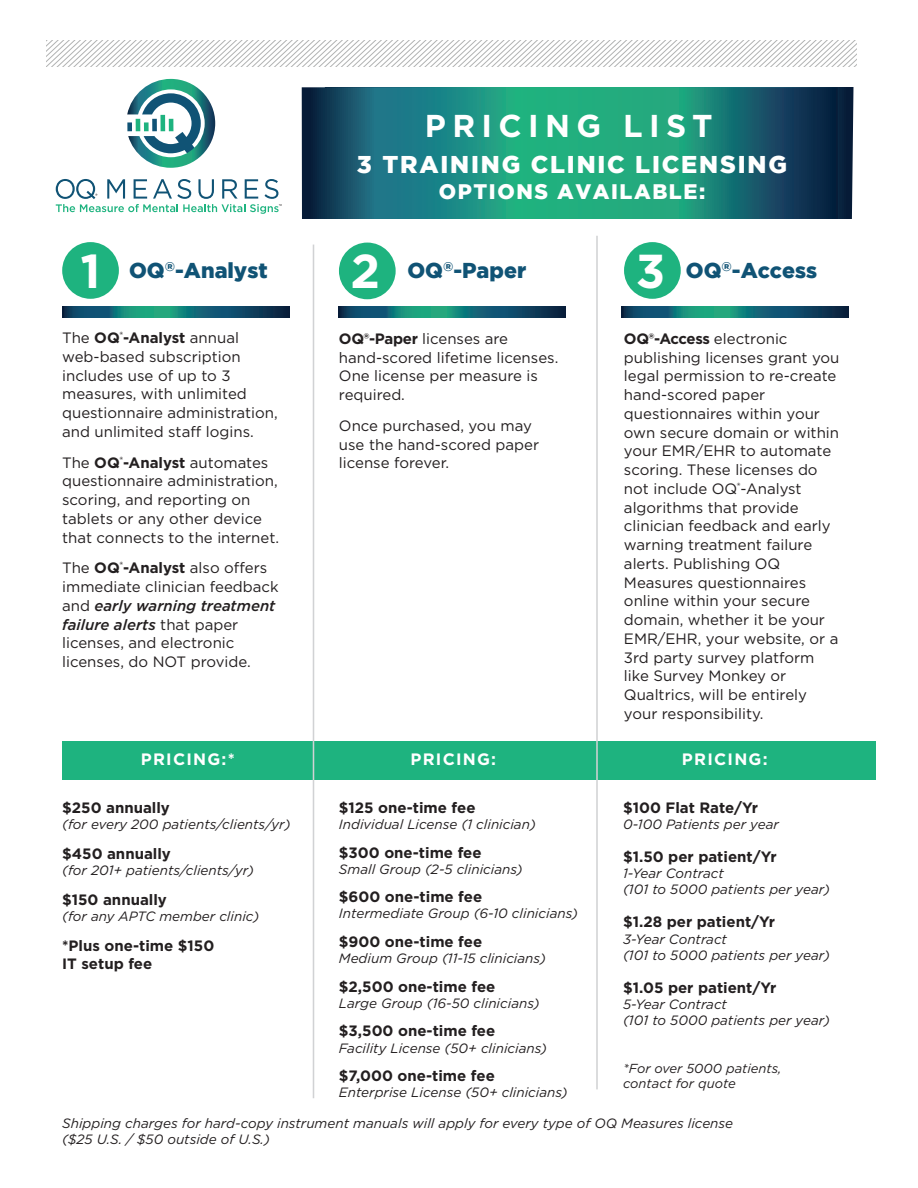
<style>
.page{position:relative;width:918px;height:1188px;background:#fff}
.page>*{position:absolute;margin:0;border:0;box-sizing:border-box;transform-origin:0 0}
.t1{font:700 47.55px "Gotham";color:#fff}
.t2{font:700 31.65px "Gotham";letter-spacing:.2em;color:#fff}
.t3{font:900 24.3px "Gotham";letter-spacing:.075em;color:#fff}
.t4{font:900 21.45px "Gotham";color:#105375}
.t5{font:900 21px "Gotham";letter-spacing:.075em;color:#fff}
.t6{font:700 16.5px "Gotham";letter-spacing:.075em;color:#fff}
.t7{font:15px/18.8px "Gotham";color:#231f20}
.t8{font:700 15px/18px "Gotham";color:#231f20}
.t9{font:italic 13.5px/16.2px "Gotham";color:#231f20}
.t10{font:italic 13.05px/15px "Gotham";color:#231f20}
.s1{font-weight:700}
.s2{font-weight:500;font-style:italic}
</style>
<div class="page">
<div style="left:62px;top:741px;width:813px;height:39px;background:#1eb37f"></div>
<svg style="left:56px;top:179px;width:226px;height:35px"></svg>
<svg style="left:127px;top:79px;width:88px;height:89px"></svg>
<svg style="left:47px;top:41px;width:809px;height:25px"></svg>
<svg style="left:838px;top:87px;width:16px;height:132px;background:#1b314a"></svg>
<svg style="left:302px;top:87px;width:536px;height:132px;background:#1a7d74"></svg>
<svg style="left:62px;top:307px;width:227px;height:10px;background:#12636d"></svg>
<svg style="left:339px;top:307px;width:227px;height:10px;background:#12636d"></svg>
<svg style="left:621px;top:307px;width:227px;height:10px;background:#12636d"></svg>
<div style="left:62px;top:242px;width:57px;height:57px;background:#1eb37f;border-radius:50%"></div>
<div style="left:624px;top:242px;width:57px;height:57px;background:#1eb37f;border-radius:50%"></div>
<div style="left:339px;top:243px;width:57px;height:56px;background:#1eb37f;border-radius:50%"></div>
<hr style="left:313px;top:245px;width:1px;height:853px;background:#d1d2d4">
<hr style="left:596px;top:236px;width:2px;height:853px;background:#d1d2d4">
<h2 class="t2" style="left:425px;top:104px;width:289px">PRICING LIST</h2>
<h3 class="t3" style="left:357px;top:151px;width:432px">3 TRAINING CLINIC LICENSING</h3>
<h3 class="t5" style="left:439px;top:179px;width:268px">OPTIONS AVAILABLE:</h3>
<h1 class="t1" style="left:81px;top:239px;width:22px">1</h1>
<h1 class="t1" style="left:351px;top:239px;width:31px">2</h1>
<h1 class="t1" style="left:636px;top:239px;width:31px">3</h1>
<h3 class="t4" style="left:129px;top:258px;width:140px">OQ<sup>®</sup>-Analyst</h3>
<h3 class="t4" style="left:686px;top:258px;width:133px">OQ<sup>®</sup>-Access</h3>
<h3 class="t4" style="left:407px;top:258px;width:120px">OQ<sup>®</sup>-Paper</h3>
<p class="t7" style="left:62px;top:328px;width:217px">The <span class="s1">OQ</span><sup>®</sup><span class="s1">-Analyst</span> annual web-based subscription includes use of up to 3 measures, with unlimited questionnaire administration, and unlimited staff logins.</p>
<p class="t7" style="left:62px;top:453px;width:218px">The <span class="s1">OQ</span><sup>®</sup><span class="s1">-Analyst</span> automates questionnaire administration, scoring, and reporting on tablets or any other device that connects to the internet.</p>
<p class="t7" style="left:62px;top:558px;width:218px">The <span class="s1">OQ</span><sup>®</sup><span class="s1">-Analyst</span> also offers immediate clinician feedback and <span class="s2">early warning treatment failure alerts</span> that paper licenses, and electronic licenses, do NOT provide.</p>
<p class="t7" style="left:339px;top:329px;width:221px"><span class="s1">OQ®-Paper</span> licenses are hand-scored lifetime licenses.<br>One license per measure is required.</p>
<p class="t7" style="left:339px;top:416px;width:202px">Once purchased, you may use the hand-scored paper license forever.</p>
<p class="t7" style="left:624px;top:329px;width:217px"><span class="s1">OQ®-Access</span> electronic publishing licenses grant you legal permission to re-create hand-scored paper questionnaires within your own secure domain or within your EMR/EHR to automate scoring. These licenses do not include OQ<sup>®</sup>-Analyst algorithms that provide clinician feedback and early warning treatment failure alerts. Publishing OQ<br>Measures questionnaires online within your secure domain, whether it be your<br>EMR/EHR, your website, or a<br>3rd party survey platform like Survey Monkey or<br>Qualtrics, will be entirely your responsibility.</p>
<p class="t6" style="left:141px;top:749px;width:96px">PRICING:*</p>
<p class="t6" style="left:410px;top:749px;width:87px">PRICING:</p>
<p class="t6" style="left:682px;top:749px;width:87px">PRICING:</p>
<p class="t8" style="left:623px;top:798px;width:136px">$100 Flat Rate/Yr</p>
<p class="t9" style="left:623px;top:816px;width:157px">0-100 Patients per year</p>
<p class="t8" style="left:623px;top:848px;width:155px">$1.50 per patient/Yr</p>
<p class="t9" style="left:623px;top:865px;width:209px">1-Year Contract<br>(101 to 5000 patients per year)</p>
<p class="t8" style="left:623px;top:913px;width:153px">$1.28 per patient/Yr</p>
<p class="t9" style="left:623px;top:931px;width:209px">3-Year Contract<br>(101 to 5000 patients per year)</p>
<p class="t8" style="left:623px;top:978px;width:155px">$1.05 per patient/Yr</p>
<p class="t9" style="left:623px;top:996px;width:209px">5-Year Contract<br>(101 to 5000 patients per year)</p>
<p class="t10" style="left:623px;top:1061px;width:161px">*For over 5000 patients, contact for quote</p>
<p class="t9" style="left:62px;top:1115px;width:673px">Shipping charges for hard-copy instrument manuals will apply for every type of OQ Measures license ($25 U.S. / $50 outside of U.S.)</p>
<p class="t8" style="left:62px;top:798px;width:109px">$250 annually</p>
<p class="t9" style="left:62px;top:816px;width:230px">(for every 200 patients/clients/yr)</p>
<p class="t8" style="left:62px;top:845px;width:110px">$450 annually</p>
<p class="t9" style="left:62px;top:862px;width:193px">(for 201+ patients/clients/yr)</p>
<p class="t8" style="left:62px;top:891px;width:106px">$150 annually</p>
<p class="t9" style="left:62px;top:909px;width:199px">(for any APTC member clinic)</p>
<p class="t8" style="left:62px;top:937px;width:154px">*Plus one-time $150<br>IT setup fee</p>
<p class="t8" style="left:339px;top:798px;width:138px">$125 one-time fee</p>
<p class="t9" style="left:339px;top:816px;width:198px">Individual License (1 clinician)</p>
<p class="t8" style="left:339px;top:843px;width:144px">$300 one-time fee</p>
<p class="t9" style="left:339px;top:861px;width:185px">Small Group (2-5 clinicians)</p>
<p class="t8" style="left:339px;top:888px;width:145px">$600 one-time fee</p>
<p class="t9" style="left:339px;top:906px;width:241px">Intermediate Group (6-10 clinicians)</p>
<p class="t8" style="left:339px;top:933px;width:145px">$900 one-time fee</p>
<p class="t9" style="left:339px;top:950px;width:208px">Medium Group (11-15 clinicians)</p>
<p class="t8" style="left:339px;top:977px;width:158px">$2,500 one-time fee</p>
<p class="t9" style="left:339px;top:995px;width:202px">Large Group (16-50 clinicians)</p>
<p class="t8" style="left:339px;top:1022px;width:158px">$3,500 one-time fee</p>
<p class="t9" style="left:339px;top:1040px;width:210px">Facility License (50+ clinicians)</p>
<p class="t8" style="left:339px;top:1067px;width:157px">$7,000 one-time fee</p>
<p class="t9" style="left:339px;top:1084px;width:230px">Enterprise License (50+ clinicians)</p>
</div>
